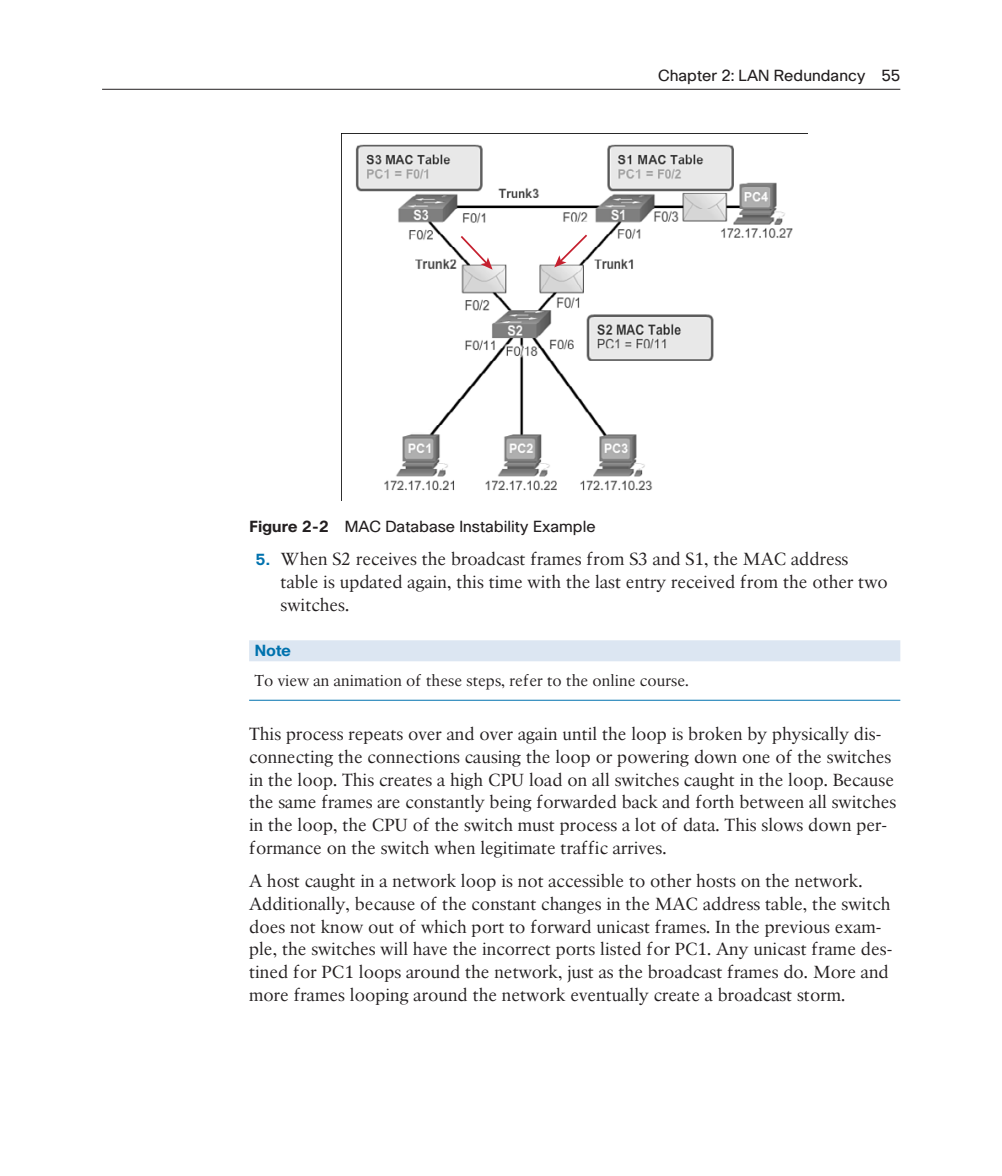
<style>
.page{position:relative;width:1002px;height:1176px;background:#fff}
.page>*{position:absolute;margin:0;border:0;box-sizing:border-box;transform-origin:0 0}
.t1{font:17.5px/22.8px "Cisco Serif";color:#231f20}
.t2{font:15.75px "Cisco";color:#231f20}
.t3{font:15.75px "Cisco Serif";color:#231f20}
.t4{font:700 15.75px "Cisco";color:#0072ae}
.s1{font-weight:700}
.s2{font-family:"Cisco";font-weight:700;font-size:15.75px;color:#0072ae}
</style>
<div class="page">
<hr style="left:102px;top:89px;width:798px;height:1px;background:#231f20">
<div style="left:249px;top:640px;width:651px;height:21px;background:#dce6f2"></div>
<hr style="left:249px;top:700px;width:651px;height:1px;background:#0072ae">
<img style="left:341px;top:134px;width:452px;height:366px">
<svg style="left:459px;top:234px;width:33px;height:36px"></svg>
<svg style="left:554px;top:233px;width:35px;height:34px"></svg>
<p class="t2" style="left:658px;top:69px;width:244px">Chapter 2: LAN Redundancy 55</p>
<p class="t2" style="left:249px;top:520px;width:348px"><span class="s1">Figure 2-2</span> MAC Database Instability Example</p>
<p class="t1" style="left:281px;top:548px;width:608px;text-indent:-25px"><span class="s2">5.</span> When S2 receives the broadcast frames from S3 and S1, the MAC address table is updated again, this time with the last entry received from the other two switches.</p>
<p class="t4" style="left:254px;top:645px;width:38px">Note</p>
<p class="t3" style="left:254px;top:672px;width:436px">To view an animation of these steps, refer to the online course.</p>
<p class="t1" style="left:249px;top:723px;width:648px">This process repeats over and over again until the loop is broken by physically dis&shy;connecting the connections causing the loop or powering down one of the switches in the loop. This creates a high CPU load on all switches caught in the loop. Because the same frames are constantly being forwarded back and forth between all switches in the loop, the CPU of the switch must process a lot of data. This slows down per&shy;formance on the switch when legitimate traffic arrives.</p>
<p class="t1" style="left:249px;top:870px;width:645px">A host caught in a network loop is not accessible to other hosts on the network.<br>Additionally, because of the constant changes in the MAC address table, the switch does not know out of which port to forward unicast frames. In the previous exam&shy;ple, the switches will have the incorrect ports listed for PC1. Any unicast frame des&shy;tined for PC1 loops around the network, just as the broadcast frames do. More and more frames looping around the network eventually create a broadcast storm.</p>
</div>
